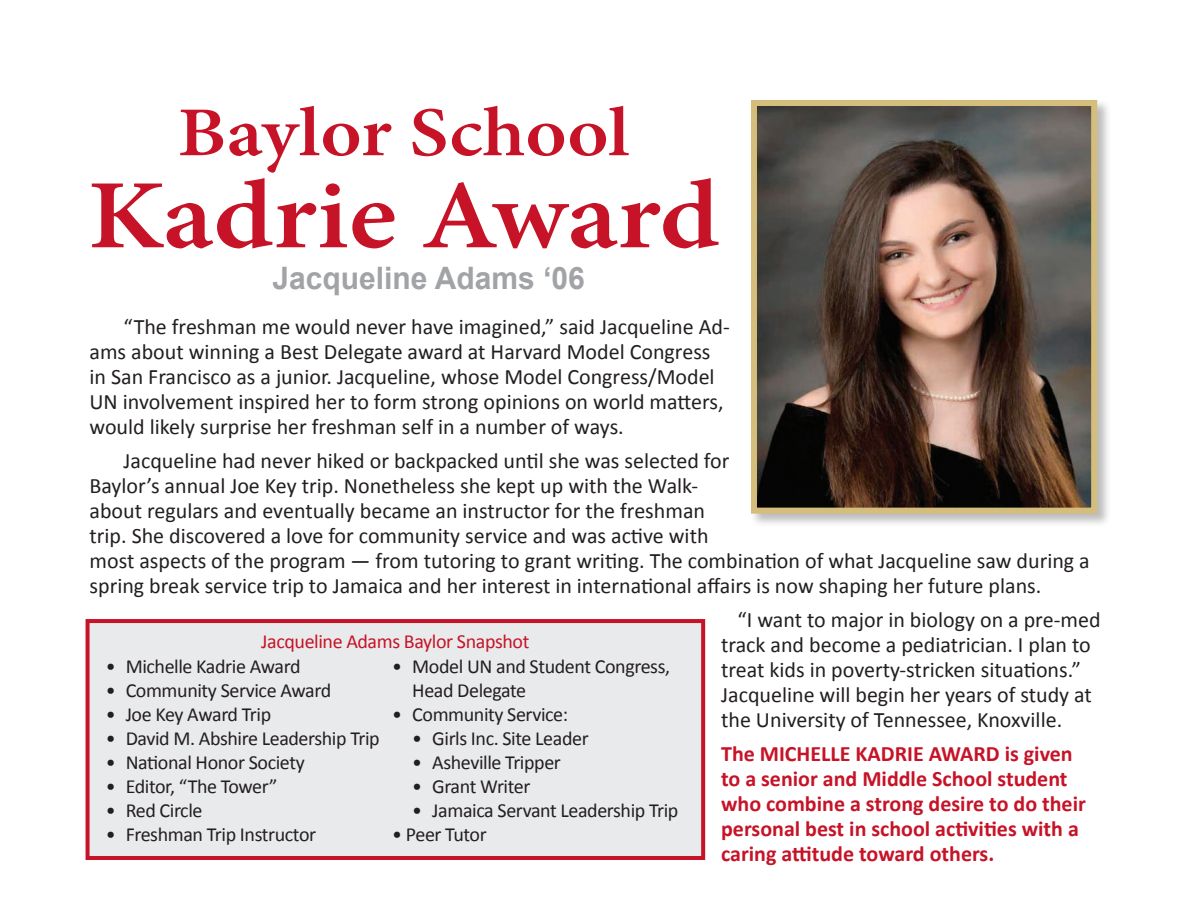
<style>
.page{position:relative;width:1185px;height:904px;background:#fff}
.page>*{position:absolute;margin:0;border:0;box-sizing:border-box;transform-origin:0 0}
.t1{font:600 98px "Minion Pro";color:#c61327;scale:1.13 1}
.t2{font:600 70px "Minion Pro";color:#c61327;scale:1.13 1}
.t3{font:700 30.8px "Arial";color:#a1a3a6}
.t4{font:22px/25px "Calibri";color:#231f20}
.t5{font:700 22px/25px "Calibri";color:#c61327}
.t6{font:20px/24px "Calibri";letter-spacing:-.02em;color:#231f20}
.t7{font:20px "Calibri";letter-spacing:-.02em;color:#c61327}
</style>
<div class="page">
<div style="left:86px;top:619px;width:619px;height:240px;background:#e9eaeb;border:4px solid #c61327"></div>
<div style="left:750px;top:99px;width:361px;height:429px;background:#231f20;opacity:.3"></div>
<img style="left:758px;top:107px;width:332px;height:399px">
<div style="left:751px;top:100px;width:346px;height:413px;border:6px solid #d5be7b"></div>
<h2 class="t2" style="left:177px;top:84px;width:401px">Baylor School</h2>
<h1 class="t1" style="left:88px;top:148px;width:561px">Kadrie Award</h1>
<h3 class="t3" style="left:272px;top:257px;width:314px">Jacqueline Adams ‘06</h3>
<p class="t4" style="left:90px;top:314px;width:642px;text-indent:34px">“The freshman me would never have imagined,” said Jacqueline Ad&shy;ams about winning a Best Delegate award at Harvard Model Congress in San Francisco as a junior. Jacqueline, whose Model Congress/Model UN involvement inspired her to form strong opinions on world matters, would likely surprise her freshman self in a number of ways.</p>
<p class="t4" style="left:90px;top:448px;width:1002px;text-indent:34px">Jacqueline had never hiked or backpacked until she was selected for<br>Baylor’s annual Joe Key trip. Nonetheless she kept up with the Walk-<br>about regulars and eventually became an instructor for the freshman<br>trip. She discovered a love for community service and was active with<br>most aspects of the program — from tutoring to grant writing. The combination of what Jacqueline saw during a spring break service trip to Jamaica and her interest in international affairs is now shaping her future plans.</p>
<p class="t4" style="left:721px;top:607px;width:381px;text-indent:16px">“I want to major in biology on a pre-med track and become a pediatrician. I plan to treat kids in poverty-stricken situations.” Jacqueline will begin her years of study at the University of Tennessee, Knoxville.</p>
<p class="t5" style="left:721px;top:741px;width:366px">The MICHELLE KADRIE AWARD is given to a senior and Middle School student who combine a strong desire to do their personal best in school activities with a caring attitude toward others.</p>
<p class="t7" style="left:261px;top:629px;width:270px">Jacqueline Adams Baylor Snapshot</p>
<p class="t6" style="left:106px;top:654px;width:196px">• Michelle Kadrie Award</p>
<p class="t6" style="left:106px;top:678px;width:227px">• Community Service Award</p>
<p class="t6" style="left:106px;top:702px;width:167px">• Joe Key Award Trip</p>
<p class="t6" style="left:106px;top:726px;width:276px">• David M. Abshire Leadership Trip</p>
<p class="t6" style="left:106px;top:750px;width:201px">• National Honor Society</p>
<p class="t6" style="left:106px;top:774px;width:173px">• Editor, “The Tower”</p>
<p class="t6" style="left:106px;top:798px;width:98px">• Red Circle</p>
<p class="t6" style="left:106px;top:822px;width:212px">• Freshman Trip Instructor</p>
<p class="t6" style="left:412px;top:654px;width:259px;text-indent:-20px">• Model UN and Student Congress,<br>Head Delegate</p>
<p class="t6" style="left:392px;top:702px;width:177px">• Community Service:</p>
<p class="t6" style="left:412px;top:726px;width:178px">• Girls Inc. Site Leader</p>
<p class="t6" style="left:412px;top:750px;width:150px">• Asheville Tripper</p>
<p class="t6" style="left:412px;top:774px;width:120px">• Grant Writer</p>
<p class="t6" style="left:412px;top:798px;width:268px">• Jamaica Servant Leadership Trip</p>
<p class="t6" style="left:392px;top:822px;width:96px">• Peer Tutor</p>
</div>
